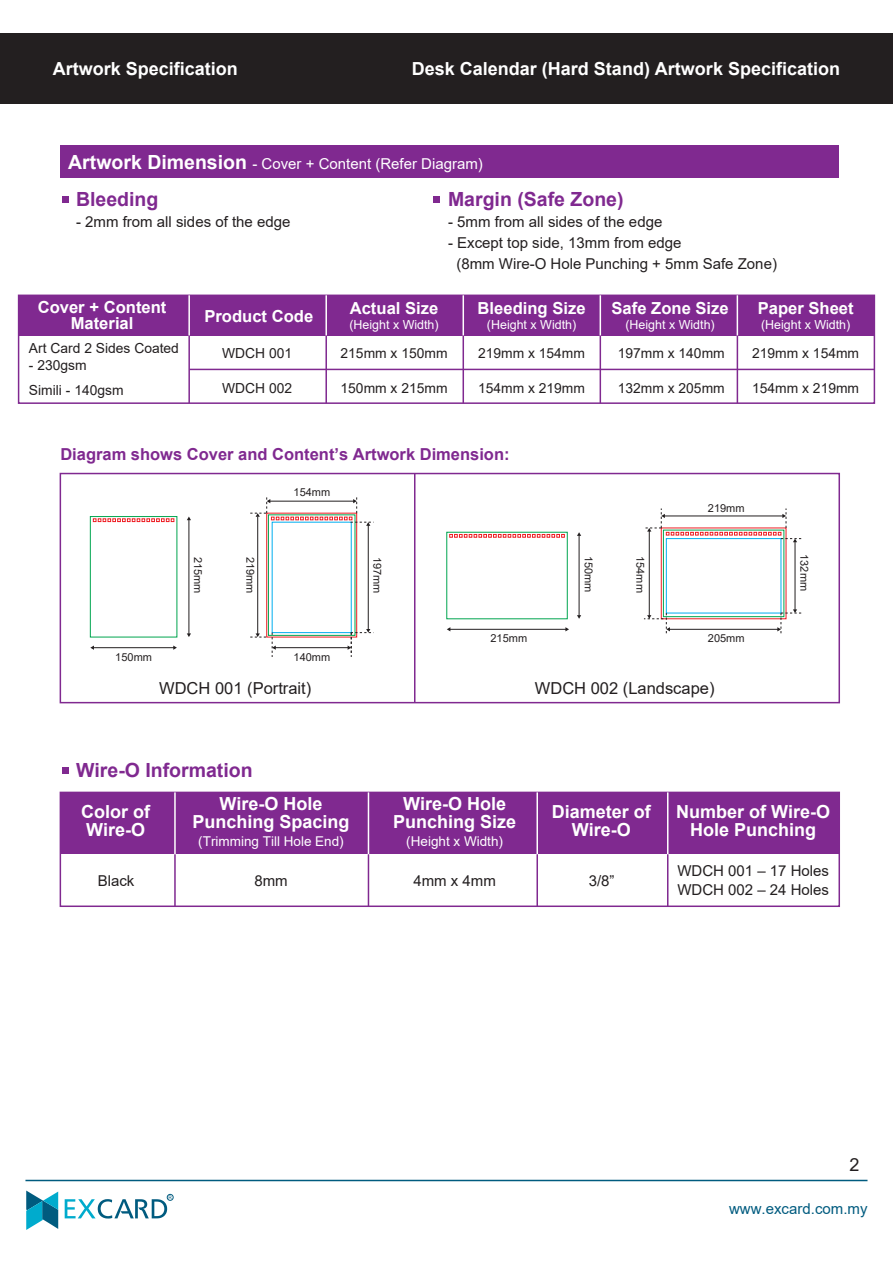
<style>
.page{position:relative;width:893px;height:1263px;background:#fff}
.page>*{position:absolute;margin:0;border:0;box-sizing:border-box;transform-origin:0 0}
.t1{font:700 19.5px "Arial";color:#802990}
.t2{font:700 18px/18px "Arial";color:#fff;text-align:center}
.t3{font:18px "Arial";color:#231f20}
.t4{font:700 16.65px/16.6px "Arial";color:#fff;text-align:center}
.t5{font:700 16.5px "Arial";color:#802990}
.t6{font:16.5px "Arial";color:#231f20}
.t7{font:15px/21px "Arial";color:#231f20}
.t8{font:15px "Arial";color:#fff}
.t9{font:15px "Arial";color:#005b7f}
.t10{font:13.8px/24.9px "Arial";color:#231f20}
.t11{font:13.5px "Arial";color:#fff}
.t12{font:12.45px "Arial";color:#fff}
.t13{font:10.95px "Arial";color:#231f20}
.t14{font:4.8px "Arial";color:#005b7f}
.s1{font-weight:700;font-size:19.5px}
</style>
<div class="page">
<div style="left:60px;top:145px;width:779px;height:33px;background:#802990"></div>
<div style="left:62px;top:196px;width:6px;height:7px;background:#802990"></div>
<div style="left:434px;top:196px;width:6px;height:7px;background:#802990"></div>
<div style="left:60px;top:473px;width:780px;height:230px;border:2px solid #802990"></div>
<hr style="left:189px;top:519px;width:1px;height:116px;background:#231f20">
<svg style="left:187px;top:633px;width:4px;height:4px"></svg>
<div style="left:90px;top:516px;width:87px;height:121px;border:1px solid #00a54f"></div>
<svg style="left:93px;top:518px;width:81px;height:4px"></svg>
<hr style="left:94px;top:647px;width:81px;height:1px;background:#231f20">
<svg style="left:90px;top:645px;width:4px;height:5px"></svg>
<svg style="left:173px;top:645px;width:4px;height:5px"></svg>
<div style="left:268px;top:514px;width:87px;height:122px;border:1px solid #00a54f"></div>
<hr style="left:273px;top:647px;width:76px;height:1px;background:#231f20">
<div style="left:266px;top:513px;width:91px;height:124px;border:1px solid #ee1d23"></div>
<svg style="left:348px;top:629px;width:26px;height:28px"></svg>
<svg style="left:250px;top:633px;width:26px;height:24px"></svg>
<svg style="left:250px;top:497px;width:124px;height:29px"></svg>
<hr style="left:257px;top:517px;width:1px;height:118px;background:#231f20">
<hr style="left:368px;top:524px;width:1px;height:107px;background:#231f20">
<hr style="left:449px;top:629px;width:118px;height:1px;background:#231f20">
<svg style="left:565px;top:627px;width:4px;height:4px"></svg>
<svg style="left:449px;top:534px;width:116px;height:4px"></svg>
<hr style="left:579px;top:534px;width:1px;height:82px;background:#231f20">
<div style="left:663px;top:530px;width:121px;height:87px;border:1px solid #00a54f"></div>
<hr style="left:649px;top:530px;width:1px;height:86px;background:#231f20">
<hr style="left:669px;top:629px;width:109px;height:1px;background:#231f20">
<svg style="left:644px;top:613px;width:26px;height:21px"></svg>
<svg style="left:645px;top:508px;width:157px;height:34px"></svg>
<svg style="left:777px;top:609px;width:25px;height:25px"></svg>
<hr style="left:795px;top:542px;width:1px;height:68px;background:#231f20">
<hr style="left:414px;top:473px;width:1px;height:230px;background:#802990">
<svg style="left:62px;top:767px;width:6px;height:6px"></svg>
<div style="left:60px;top:792px;width:779px;height:62px;background:#802990"></div>
<div style="left:60px;top:792px;width:780px;height:115px;border:2px solid #802990"></div>
<hr style="left:174px;top:792px;width:2px;height:62px;background:#fff">
<hr style="left:174px;top:854px;width:2px;height:52px;background:#802990">
<hr style="left:368px;top:792px;width:1px;height:62px;background:#fff">
<hr style="left:368px;top:854px;width:1px;height:52px;background:#802990">
<hr style="left:536px;top:792px;width:2px;height:62px;background:#fff">
<hr style="left:536px;top:854px;width:2px;height:52px;background:#802990">
<hr style="left:667px;top:792px;width:1px;height:62px;background:#fff">
<hr style="left:667px;top:854px;width:1px;height:52px;background:#802990">
<div style="left:19px;top:295px;width:855px;height:41px;background:#802990"></div>
<div style="left:18px;top:295px;width:857px;height:109px;border:2px solid #802990"></div>
<hr style="left:189px;top:369px;width:685px;height:1px;background:#802990">
<hr style="left:325px;top:295px;width:2px;height:41px;background:#fff">
<hr style="left:325px;top:336px;width:2px;height:67px;background:#802990">
<hr style="left:462px;top:295px;width:2px;height:41px;background:#fff">
<hr style="left:462px;top:336px;width:2px;height:67px;background:#802990">
<hr style="left:188px;top:295px;width:2px;height:41px;background:#fff">
<hr style="left:188px;top:336px;width:2px;height:67px;background:#802990">
<hr style="left:737px;top:295px;width:1px;height:41px;background:#fff">
<hr style="left:600px;top:295px;width:1px;height:41px;background:#fff">
<hr style="left:737px;top:336px;width:1px;height:67px;background:#802990">
<hr style="left:600px;top:336px;width:1px;height:67px;background:#802990">
<svg style="left:26px;top:1190px;width:32px;height:40px"></svg>
<svg style="left:65px;top:1194px;width:108px;height:24px"></svg>
<hr style="left:25px;top:1180px;width:842px;height:1px;background:#005b7f">
<div style="left:0;top:33px;width:893px;height:71px;background:#231f20"></div>
<p class="t2" style="left:53px;top:60px;width:187px">Artwork Specification</p>
<p class="t2" style="left:412px;top:60px;width:430px">Desk Calendar (Hard Stand) Artwork Specification</p>
<p class="t8" style="left:68px;top:154px;width:416px"><span class="s1">Artwork Dimension</span> - Cover + Content (Refer Diagram)</p>
<p class="t1" style="left:76px;top:185px;width:84px">Bleeding</p>
<p class="t7" style="left:76px;top:211px;width:216px">- 2mm from all sides of the edge</p>
<p class="t1" style="left:448px;top:185px;width:177px">Margin (Safe Zone)</p>
<p class="t7" style="left:448px;top:211px;width:216px">- 5mm from all sides of the edge</p>
<p class="t7" style="left:456px;top:232px;width:322px;text-indent:-8px">- Except top side, 13mm from edge<br>(8mm Wire-O Hole Punching + 5mm Safe Zone)</p>
<p class="t4" style="left:38px;top:299px;width:130px">Cover + Content<br>Material</p>
<p class="t10" style="left:29px;top:336px;width:152px">Art Card 2 Sides Coated</p>
<p class="t10" style="left:29px;top:352px;width:96px">- 230gsm<br>Simili - 140gsm</p>
<p class="t4" style="left:204px;top:308px;width:110px">Product Code</p>
<p class="t10" style="left:222px;top:341px;width:71px">WDCH 001</p>
<p class="t10" style="left:222px;top:375px;width:71px">WDCH 002</p>
<p class="t4" style="left:350px;top:300px;width:90px">Actual Size</p>
<p class="t12" style="left:349px;top:316px;width:91px">(Height x Width)</p>
<p class="t10" style="left:341px;top:341px;width:108px">215mm x 150mm</p>
<p class="t10" style="left:341px;top:375px;width:108px">150mm x 215mm</p>
<p class="t4" style="left:478px;top:300px;width:109px">Bleeding Size</p>
<p class="t12" style="left:487px;top:316px;width:91px">(Height x Width)</p>
<p class="t10" style="left:478px;top:341px;width:108px">219mm x 154mm</p>
<p class="t10" style="left:478px;top:375px;width:108px">154mm x 219mm</p>
<p class="t4" style="left:611px;top:300px;width:119px">Safe Zone Size</p>
<p class="t12" style="left:625px;top:316px;width:91px">(Height x Width)</p>
<p class="t10" style="left:618px;top:341px;width:108px">197mm x 140mm</p>
<p class="t10" style="left:618px;top:375px;width:108px">132mm x 205mm</p>
<p class="t4" style="left:758px;top:300px;width:98px">Paper Sheet</p>
<p class="t12" style="left:761px;top:316px;width:91px">(Height x Width)</p>
<p class="t10" style="left:752px;top:341px;width:108px">219mm x 154mm</p>
<p class="t10" style="left:752px;top:375px;width:108px">154mm x 219mm</p>
<p class="t5" style="left:60px;top:443px;width:451px">Diagram shows Cover and Content’s Artwork Dimension:</p>
<p class="t13" style="left:115px;top:650px;width:38px">150mm</p>
<p class="t13" style="left:206px;top:557px;width:38px;rotate:90deg">215mm</p>
<p class="t13" style="left:294px;top:484px;width:38px">154mm</p>
<p class="t13" style="left:258px;top:557px;width:38px;rotate:90deg">219mm</p>
<p class="t13" style="left:385px;top:557px;width:38px;rotate:90deg">197mm</p>
<p class="t13" style="left:294px;top:650px;width:38px">140mm</p>
<p class="t13" style="left:490px;top:630px;width:38px">215mm</p>
<p class="t13" style="left:596px;top:556px;width:38px;rotate:90deg">150mm</p>
<p class="t13" style="left:708px;top:501px;width:38px">219mm</p>
<p class="t13" style="left:648px;top:556px;width:38px;rotate:90deg">154mm</p>
<p class="t13" style="left:812px;top:554px;width:38px;rotate:90deg">132mm</p>
<p class="t13" style="left:708px;top:630px;width:38px">205mm</p>
<p class="t6" style="left:159px;top:677px;width:154px">WDCH 001 (Portrait)</p>
<p class="t6" style="left:535px;top:677px;width:181px">WDCH 002 (Landscape)</p>
<p class="t1" style="left:76px;top:756px;width:178px">Wire-O Information</p>
<p class="t2" style="left:193px;top:795px;width:159px">Wire-O Hole<br>Punching Spacing</p>
<p class="t11" style="left:198px;top:832px;width:147px">(Trimming Till Hole End)</p>
<p class="t2" style="left:393px;top:795px;width:125px">Wire-O Hole<br>Punching Size</p>
<p class="t11" style="left:406px;top:832px;width:98px">(Height x Width)</p>
<p class="t2" style="left:81px;top:803px;width:70px;text-align:left">Color of<br>Wire-O</p>
<p class="t7" style="left:98px;top:870px;width:38px">Black</p>
<p class="t7" style="left:589px;top:870px;width:27px">3/8”</p>
<p class="t2" style="left:552px;top:803px;width:101px">Diameter of<br>Wire-O</p>
<p class="t2" style="left:676px;top:803px;width:156px">Number of Wire-O<br>Hole Punching</p>
<p class="t7" style="left:677px;top:861px;width:153px;line-height:19.5px">WDCH 001 – 17 Holes<br>WDCH 002 – 24 Holes</p>
<p class="t7" style="left:254px;top:870px;width:35px">8mm</p>
<p class="t7" style="left:413px;top:870px;width:84px">4mm x 4mm</p>
<p class="t14" style="left:169px;top:1194px;width:5px">R</p>
<p class="t3" style="left:849px;top:1152px;width:12px">2</p>
<p class="t9" style="left:729px;top:1198px;width:140px">www.excard.com.my</p>
</div>
